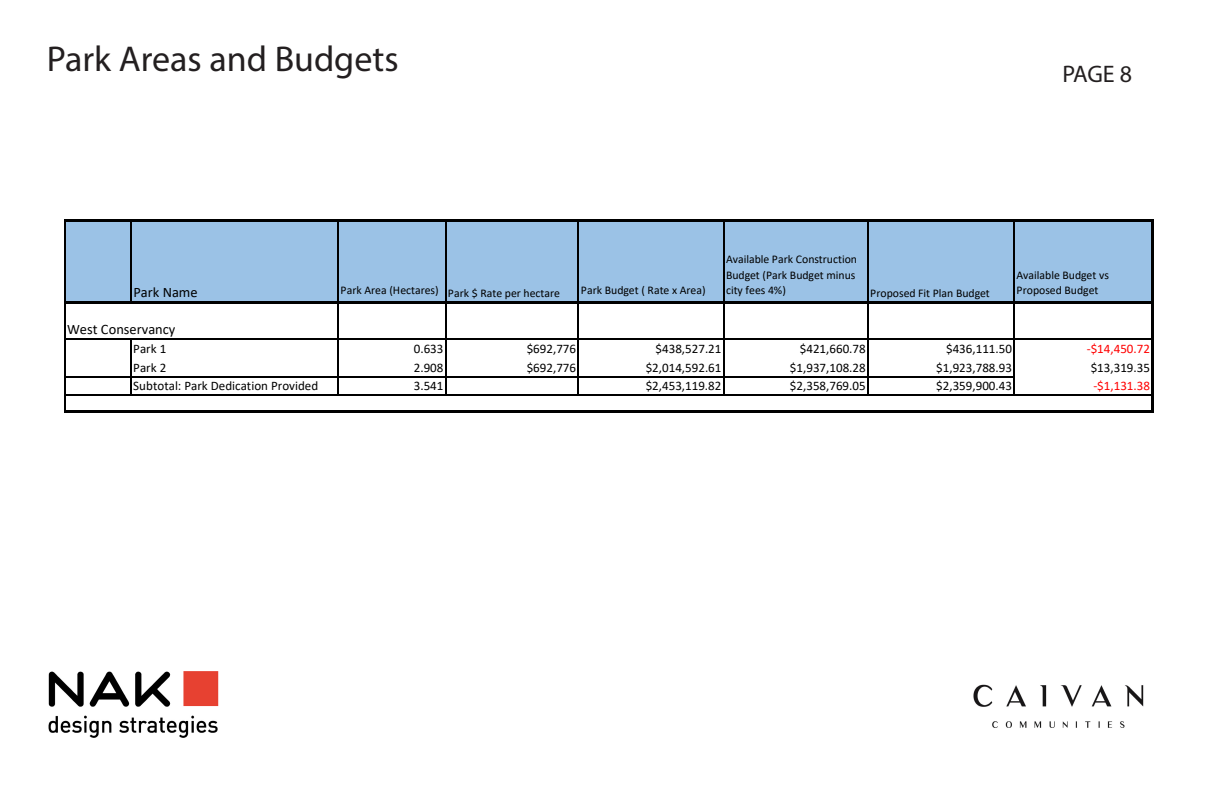
<style>
.page{position:relative;width:1224px;height:792px;background:#fff}
.page>*{position:absolute;margin:0;border:0;box-sizing:border-box;transform-origin:0 0}
.t1{font:36px "Myriad Pro";color:#231f20}
.t2{font:24px "Myriad Pro";color:#231f20}
.t3{font:14.4px "Calibri";color:#000}
.t4{font:13px "Calibri";color:#000}
.t5{font:13px "Calibri";color:#f00}
.t6{font:11.8px/15.5px "Calibri";color:#000}
</style>
<div class="page">
<div style="left:65px;top:221px;width:1088px;height:82px;background:#9bc2e6"></div>
<hr style="left:64px;top:221px;width:1px;height:80px;background:#000">
<hr style="left:338px;top:221px;width:1px;height:80px;background:#000">
<hr style="left:445px;top:221px;width:1px;height:80px;background:#000">
<hr style="left:578px;top:221px;width:1px;height:80px;background:#000">
<hr style="left:723px;top:221px;width:1px;height:80px;background:#000">
<hr style="left:867px;top:221px;width:2px;height:80px;background:#000">
<hr style="left:1014px;top:221px;width:1px;height:80px;background:#000">
<hr style="left:130px;top:221px;width:2px;height:80px;background:#000">
<hr style="left:64px;top:304px;width:1px;height:106px;background:#000">
<hr style="left:130px;top:339px;width:2px;height:56px;background:#000">
<hr style="left:338px;top:304px;width:1px;height:91px;background:#000">
<hr style="left:445px;top:304px;width:1px;height:91px;background:#000">
<hr style="left:578px;top:304px;width:1px;height:91px;background:#000">
<hr style="left:723px;top:304px;width:1px;height:91px;background:#000">
<hr style="left:867px;top:304px;width:2px;height:91px;background:#000">
<hr style="left:1014px;top:304px;width:1px;height:91px;background:#000">
<hr style="left:1151px;top:221px;width:3px;height:192px;background:#000">
<hr style="left:64px;top:219px;width:1090px;height:2px;background:#000">
<hr style="left:64px;top:301px;width:1090px;height:3px;background:#000">
<hr style="left:65px;top:338px;width:1086px;height:1px;background:#000">
<hr style="left:65px;top:376px;width:950px;height:1px;background:#000">
<hr style="left:65px;top:394px;width:1086px;height:1px;background:#000">
<hr style="left:64px;top:410px;width:1090px;height:3px;background:#000">
<img style="left:48px;top:672px;width:171px;height:66px">
<img style="left:973px;top:684px;width:171px;height:44px">
<h1 class="t1" style="left:47px;top:45px;width:353px">Park Areas and Budgets</h1>
<h2 class="t2" style="left:1062px;top:65px;width:71px">PAGE 8</h2>
<p class="t3" style="left:133px;top:286px;width:66px">Park Name</p>
<p class="t6" style="left:341px;top:285px;width:221px">Park Area (Hectares) Park $ Rate per hectare</p>
<p class="t6" style="left:581px;top:283px;width:126px">Park Budget ( Rate x Area)</p>
<p class="t6" style="left:726px;top:252px;width:133px">Available Park Construction<br>Budget (Park Budget minus city fees 4%)</p>
<p class="t6" style="left:870px;top:285px;width:121px">Proposed Fit Plan Budget</p>
<p class="t6" style="left:1017px;top:268px;width:94px">Available Budget vs<br>Proposed Budget</p>
<p class="t3" style="left:67px;top:323px;width:110px">West Conservancy</p>
<p class="t4" style="left:133px;top:343px;width:35px">Park 1</p>
<p class="t4" style="left:414px;top:343px;width:31px">0.633</p>
<p class="t4" style="left:527px;top:343px;width:51px">$692,776</p>
<p class="t4" style="left:656px;top:343px;width:67px">$438,527.21</p>
<p class="t4" style="left:800px;top:343px;width:67px">$421,660.78</p>
<p class="t4" style="left:946px;top:343px;width:67px">$436,111.50</p>
<p class="t5" style="left:1087px;top:343px;width:65px">-$14,450.72</p>
<p class="t4" style="left:133px;top:362px;width:35px">Park 2</p>
<p class="t4" style="left:414px;top:362px;width:31px">2.908</p>
<p class="t4" style="left:527px;top:362px;width:51px">$692,776</p>
<p class="t4" style="left:646px;top:362px;width:77px">$2,014,592.61</p>
<p class="t4" style="left:790px;top:362px;width:77px">$1,937,108.28</p>
<p class="t4" style="left:936px;top:362px;width:77px">$1,923,788.93</p>
<p class="t4" style="left:1091px;top:362px;width:61px">$13,319.35</p>
<p class="t4" style="left:133px;top:380px;width:186px">Subtotal: Park Dedication Provided</p>
<p class="t4" style="left:414px;top:380px;width:31px">3.541</p>
<p class="t4" style="left:646px;top:380px;width:77px">$2,453,119.82</p>
<p class="t4" style="left:790px;top:380px;width:77px">$2,358,769.05</p>
<p class="t4" style="left:936px;top:380px;width:77px">$2,359,900.43</p>
<p class="t5" style="left:1093px;top:380px;width:58px">-$1,131.38</p>
</div>
